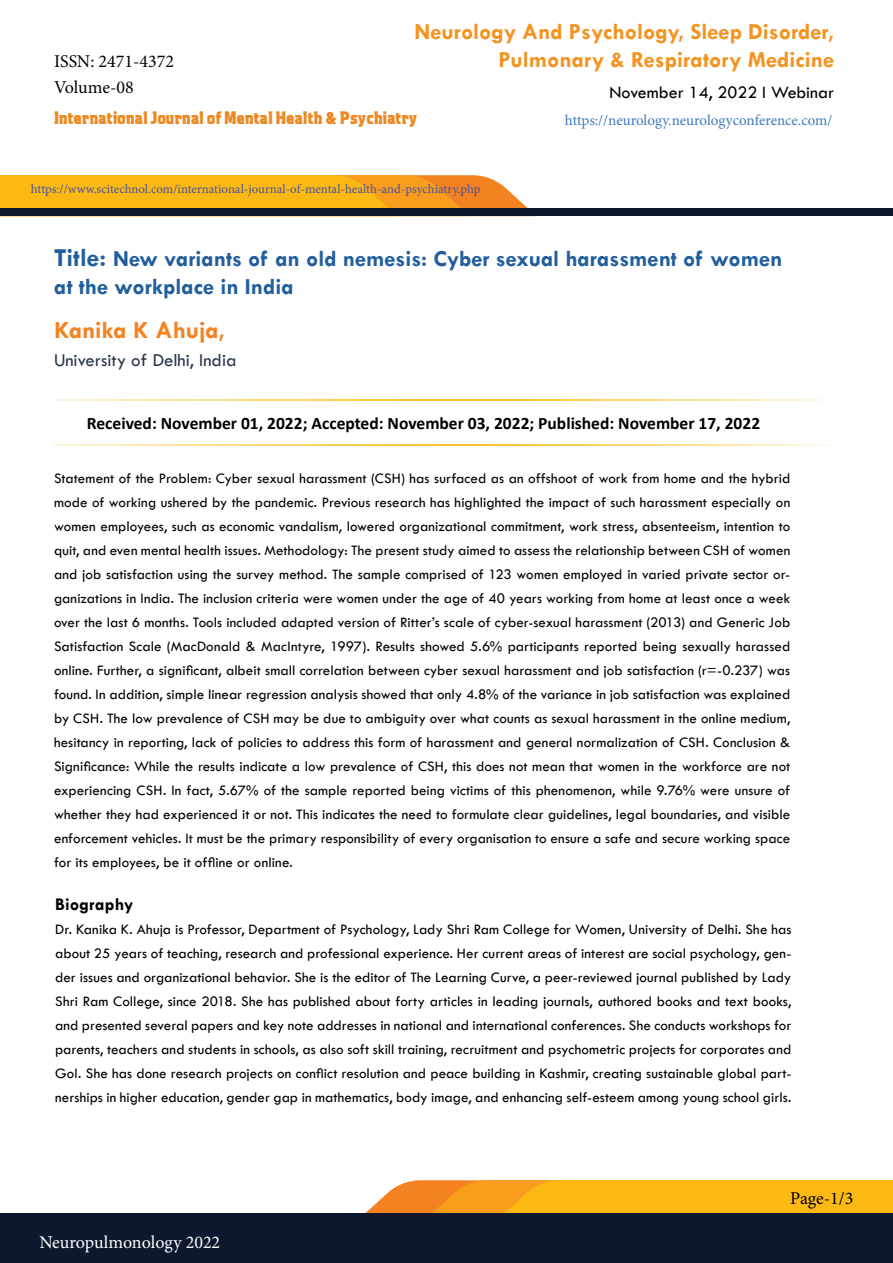
<style>
.page{position:relative;width:893px;height:1263px;background:#fff}
.page>*{position:absolute;margin:0;border:0;box-sizing:border-box;transform-origin:0 0}
.t1{font:700 24.75px "Tw Cen";color:#f58220}
.t2{font:700 23.1px/27.8px "Tw Cen";color:#215e9e}
.t3{font:700 23.1px/27.8px "Tw Cen";color:#f4931f;text-align:right}
.t4{font:18.75px "Tw Cen";color:#26344e}
.t5{font:800 18px "Aquatic";color:#ec8923}
.t6{font:18px "Minion Pro";color:#000}
.t7{font:18px "Tw Cen";color:#000}
.t8{font:18px "Minion Pro";color:#fff}
.t9{font:700 18px "Tw Cen";letter-spacing:.01em;color:#000}
.t10{font:700 17.55px "Calibri";color:#000}
.t11{font:15px/24px "Tw Cen";letter-spacing:.01em;color:#000;text-align:justify}
.t12{font:15px "Minion Pro";color:#4179bd}
.t13{font:12.75px "Minion Pro";color:#4752a3}
.s1{font-size:26.1px}
</style>
<div class="page">
<svg style="left:0;top:175px;width:528px;height:33px;background:#fbb01e"></svg>
<div style="left:0;top:208px;width:893px;height:8px;background:#0d172d"></div>
<svg style="left:365px;top:1180px;width:528px;height:33px;background:#fbb11f"></svg>
<div style="left:0;top:1213px;width:893px;height:50px;background:#0d172d"></div>
<hr style="left:54px;top:444px;width:785px;height:2px;background:#f9c42b">
<hr style="left:56px;top:399px;width:785px;height:2px;background:#f9c42b">
<h2 class="t3" style="left:414px;top:18px;width:421px">Neurology And Psychology, Sleep Disorder,<br>Pulmonary &amp; Respiratory Medicine</h2>
<p class="t7" style="left:609px;top:81px;width:226px">November 14, 2022 I Webinar</p>
<p class="t5" style="left:54px;top:106px;width:365px">International Journal of Mental Health &amp; Psychiatry</p>
<p class="t12" style="left:565px;top:110px;width:269px">https://neurology.neurologyconference.com/</p>
<p class="t6" style="left:54px;top:49px;width:122px">ISSN: 2471-4372</p>
<p class="t6" style="left:54px;top:75px;width:81px">Volume-08</p>
<p class="t13" style="left:31px;top:181px;width:451px">https://www.scitechnol.com/international-journal-of-mental-health-and-psychiatry.php</p>
<h2 class="t2" style="left:54px;top:244px;width:730px"><span class="s1">Title:</span> New variants of an old nemesis: Cyber sexual harassment of women at the workplace in India</h2>
<h1 class="t1" style="left:54px;top:315px;width:173px">Kanika K Ahuja,</h1>
<p class="t4" style="left:54px;top:348px;width:184px">University of Delhi, India</p>
<p class="t10" style="left:87px;top:411px;width:675px">Received: November 01, 2022; Accepted: November 03, 2022; Published: November 17, 2022</p>
<p class="t11" style="left:54px;top:467px;width:738px">Statement of the Problem: Cyber sexual harassment (CSH) has surfaced as an offshoot of work from home and the hybrid mode of working ushered by the pandemic. Previous research has highlighted the impact of such harassment especially on women employees, such as economic vandalism, lowered organizational commitment, work stress, absenteeism, intention to quit, and even mental health issues. Methodology: The present study aimed to assess the relationship between CSH of women and job satisfaction using the survey method. The sample comprised of 123 women employed in varied private sector or&shy;ganizations in India. The inclusion criteria were women under the age of 40 years working from home at least once a week over the last 6 months. Tools included adapted version of Ritter’s scale of cyber-sexual harassment (2013) and Generic Job Satisfaction Scale (MacDonald &amp; MacIntyre, 1997). Results showed 5.6% participants reported being sexually harassed online. Further, a significant, albeit small correlation between cyber sexual harassment and job satisfaction (r=-0.237) was found. In addition, simple linear regression analysis showed that only 4.8% of the variance in job satisfaction was explained by CSH. The low prevalence of CSH may be due to ambiguity over what counts as sexual harassment in the online medium, hesitancy in reporting, lack of policies to address this form of harassment and general normalization of CSH. Conclusion &amp; Significance: While the results indicate a low prevalence of CSH, this does not mean that women in the workforce are not experiencing CSH. In fact, 5.67% of the sample reported being victims of this phenomenon, while 9.76% were unsure of whether they had experienced it or not. This indicates the need to formulate clear guidelines, legal boundaries, and visible enforcement vehicles. It must be the primary responsibility of every organisation to ensure a safe and secure working space for its employees, be it offline or online.</p>
<p class="t9" style="left:55px;top:893px;width:80px">Biography</p>
<p class="t11" style="left:55px;top:917px;width:738px">Dr. Kanika K. Ahuja is Professor, Department of Psychology, Lady Shri Ram College for Women, University of Delhi. She has about 25 years of teaching, research and professional experience. Her current areas of interest are social psychology, gen&shy;der issues and organizational behavior. She is the editor of The Learning Curve, a peer-reviewed journal published by Lady Shri Ram College, since 2018. She has published about forty articles in leading journals, authored books and text books, and presented several papers and key note addresses in national and international conferences. She conducts workshops for parents, teachers and students in schools, as also soft skill training, recruitment and psychometric projects for corporates and GoI. She has done research projects on conflict resolution and peace building in Kashmir, creating sustainable global part&shy;nerships in higher education, gender gap in mathematics, body image, and enhancing self-esteem among young school girls.</p>
<p class="t8" style="left:39px;top:1230px;width:182px">Neuropulmonology 2022</p>
<p class="t6" style="left:790px;top:1186px;width:65px">Page-1/3</p>
</div>
